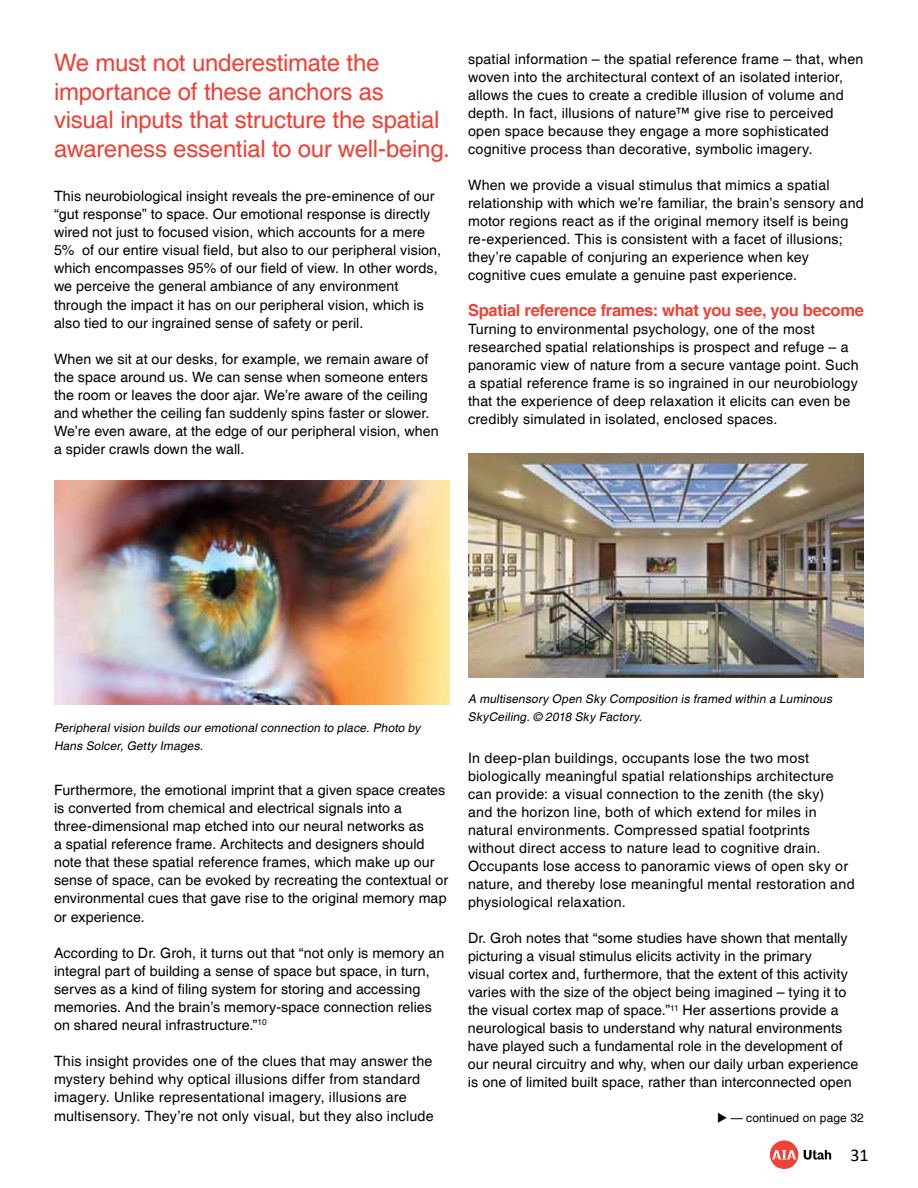
<style>
.page{position:relative;width:918px;height:1188px;background:#fff}
.page>*{position:absolute;margin:0;border:0;box-sizing:border-box;transform-origin:0 0}
.t1{font:24px/28.5px "Helvetica";letter-spacing:-.01em;color:#ef4135}
.t2{font:18px "Calibri";color:#000}
.t3{font:700 16.5px "Helvetica";letter-spacing:-.015em;color:#ef4135}
.t4{font:14.25px/18px "Helvetica";letter-spacing:.01em;color:#000}
.t5{font:italic 12px/18.1px "Helvetica";color:#000}
.t6{font:12px "Helvetica";letter-spacing:.01em;color:#000}
</style>
<div class="page">
<div style="left:770px;top:1140px;width:28px;height:29px;background:#ef4135;border-radius:50%"></div>
<svg style="left:772px;top:1150px;width:24px;height:9px"></svg>
<svg style="left:804px;top:1150px;width:27px;height:10px"></svg>
<img style="left:54px;top:480px;width:396px;height:224px">
<img style="left:468px;top:453px;width:396px;height:225px">
<h1 class="t1" style="left:54px;top:50px;width:397px">We must not underestimate the importance of these anchors as<br>visual inputs that structure the spatial awareness essential to our well-being.</h1>
<p class="t4" style="left:54px;top:187px;width:389px">This neurobiological insight reveals the pre-eminence of our “gut response” to space. Our emotional response is directly wired not just to focused vision, which accounts for a mere 5% of our entire visual field, but also to our peripheral vision, which encompasses 95% of our field of view. In other words, we perceive the general ambiance of any environment through the impact it has on our peripheral vision, which is also tied to our ingrained sense of safety or peril.</p>
<p class="t4" style="left:54px;top:350px;width:386px">When we sit at our desks, for example, we remain aware of the space around us. We can sense when someone enters the room or leaves the door ajar. We’re aware of the ceiling and whether the ceiling fan suddenly spins faster or slower.<br>We’re even aware, at the edge of our peripheral vision, when a spider crawls down the wall.</p>
<p class="t4" style="left:468px;top:51px;width:397px">spatial information – the spatial reference frame – that, when woven into the architectural context of an isolated interior, allows the cues to create a credible illusion of volume and depth. In fact, illusions of nature™ give rise to perceived open space because they engage a more sophisticated cognitive process than decorative, symbolic imagery.</p>
<p class="t4" style="left:468px;top:177px;width:397px">When we provide a visual stimulus that mimics a spatial relationship with which we’re familiar, the brain’s sensory and motor regions react as if the original memory itself is being re-experienced. This is consistent with a facet of illusions; they’re capable of conjuring an experience when key cognitive cues emulate a genuine past experience.</p>
<p class="t3" style="left:468px;top:301px;width:398px">Spatial reference frames: what you see, you become</p>
<p class="t4" style="left:468px;top:321px;width:392px">Turning to environmental psychology, one of the most researched spatial relationships is prospect and refuge – a panoramic view of nature from a secure vantage point. Such a spatial reference frame is so ingrained in our neurobiology that the experience of deep relaxation it elicits can even be credibly simulated in isolated, enclosed spaces.</p>
<p class="t5" style="left:54px;top:719px;width:371px">Peripheral vision builds our emotional connection to place. Photo by<br>Hans Solcer, Getty Images.</p>
<p class="t4" style="left:54px;top:781px;width:396px">Furthermore, the emotional imprint that a given space creates is converted from chemical and electrical signals into a three-dimensional map etched into our neural networks as<br>a spatial reference frame. Architects and designers should note that these spatial reference frames, which make up our sense of space, can be evoked by recreating the contextual or environmental cues that gave rise to the original memory map or experience.</p>
<p class="t4" style="left:54px;top:944px;width:392px">According to Dr. Groh, it turns out that “not only is memory an integral part of building a sense of space but space, in turn, serves as a kind of filing system for storing and accessing memories. And the brain’s memory-space connection relies on shared neural infrastructure.”<sup>10</sup></p>
<p class="t4" style="left:54px;top:1053px;width:381px">This insight provides one of the clues that may answer the mystery behind why optical illusions differ from standard imagery. Unlike representational imagery, illusions are multisensory. They’re not only visual, but they also include</p>
<p class="t5" style="left:468px;top:690px;width:368px">A multisensory Open Sky Composition is framed within a Luminous<br>SkyCeiling. © 2018 Sky Factory.</p>
<p class="t4" style="left:468px;top:750px;width:388px">In deep-plan buildings, occupants lose the two most biologically meaningful spatial relationships architecture can provide: a visual connection to the zenith (the sky)<br>and the horizon line, both of which extend for miles in natural environments. Compressed spatial footprints without direct access to nature lead to cognitive drain.<br>Occupants lose access to panoramic views of open sky or nature, and thereby lose meaningful mental restoration and physiological relaxation.</p>
<p class="t4" style="left:468px;top:930px;width:392px">Dr. Groh notes that “some studies have shown that mentally picturing a visual stimulus elicits activity in the primary<br>visual cortex and, furthermore, that the extent of this activity varies with the size of the object being imagined – tying it to the visual cortex map of space.”<sup>11</sup> Her assertions provide a neurological basis to understand why natural environments have played such a fundamental role in the development of our neural circuitry and why, when our daily urban experience is one of limited built space, rather than interconnected open</p>
<p class="t6" style="left:717px;top:1111px;width:148px">◆ — continued on page 32</p>
<p class="t2" style="left:850px;top:1143px;width:20px">31</p>
</div>
